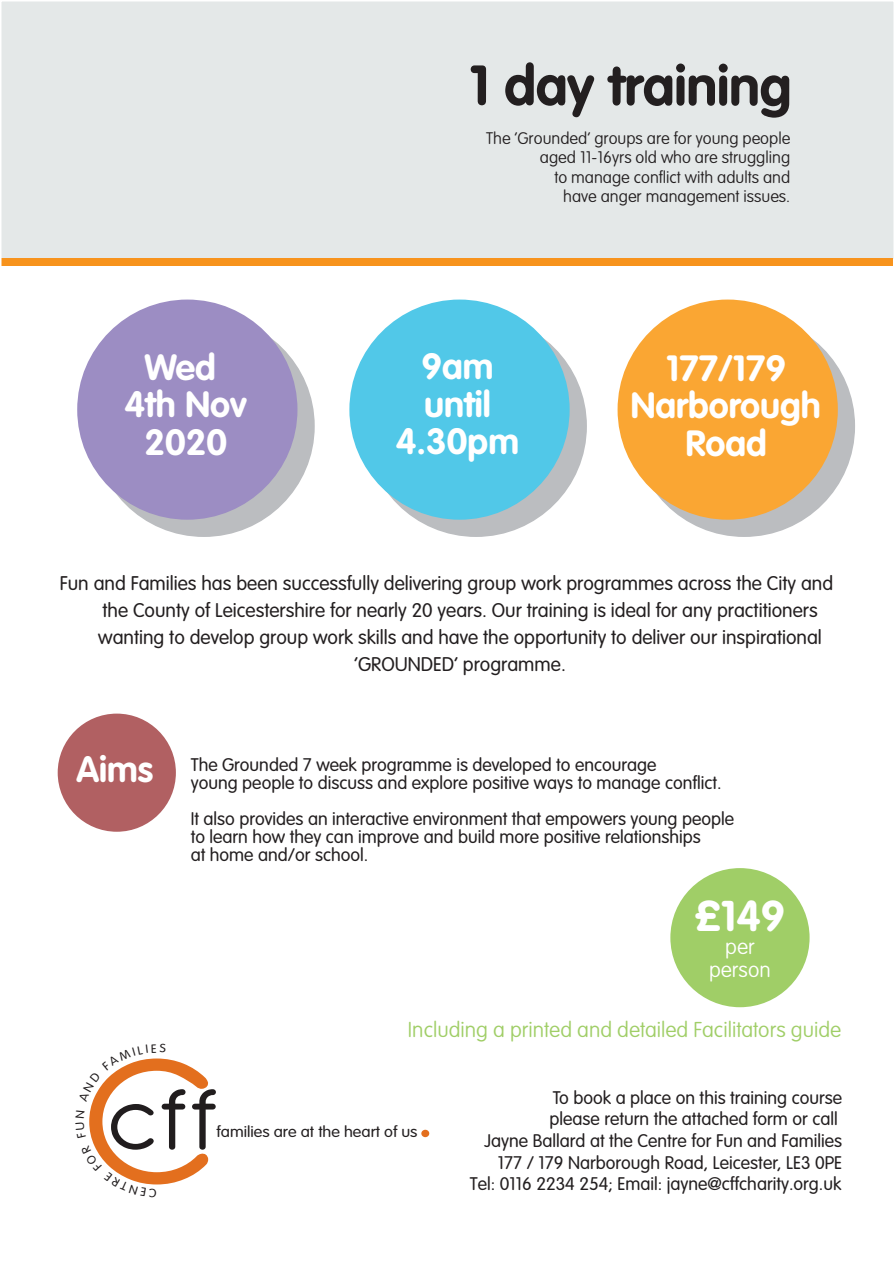
<style>
.page{position:relative;width:895px;height:1263px;background:#fff}
.page>*{position:absolute;margin:0;border:0;box-sizing:border-box;transform-origin:0 0}
.t1{font:94.65px "Antipasto";color:#211d1e;scale:1.07 1}
.t2{font:700 55.5px "VAG Rounded";letter-spacing:-.005em;color:#231f20}
.t3{font:700 42.45px "VAG Rounded";color:#fff}
.t4{font:700 36px/37.5px "VAG Rounded";color:#fff;text-align:center}
.t5{font:100 21.15px "VAG Rounded";color:#a0ce67}
.t6{font:100 21.15px/23px "VAG Rounded";color:#fff;text-align:center}
.t7{font:300 19.5px "VAG Rounded";color:#231f20}
.t8{font:300 18px/18px "VAG Rounded";color:#231f20}
.t9{font:100 16.5px/19.5px "VAG Rounded";color:#231f20;text-align:right}
.t10{font:300 15.3px "VAG Rounded";color:#231f20;scale:1.07 1}
.s1{font-size:197.7px;color:#e36f1e}
</style>
<div class="page">
<div style="left:94px;top:316px;width:220px;height:220px;background:#bbbdc0;border-radius:50%"></div>
<div style="left:366px;top:316px;width:220px;height:220px;background:#bbbdc0;border-radius:50%"></div>
<div style="left:634px;top:316px;width:220px;height:220px;background:#bbbdc0;border-radius:50%"></div>
<div style="left:1px;top:1px;width:893px;height:258px;background:#e4e8e8"></div>
<div style="left:77px;top:300px;width:220px;height:220px;background:#9c8dc3;border-radius:50%"></div>
<div style="left:58px;top:714px;width:118px;height:118px;background:#b16062;border-radius:50%"></div>
<div style="left:670px;top:868px;width:139px;height:139px;background:#a0ce67;border-radius:50%"></div>
<div style="left:349px;top:300px;width:220px;height:220px;background:#51c8e8;border-radius:50%"></div>
<div style="left:617px;top:300px;width:220px;height:220px;background:#faa633;border-radius:50%"></div>
<div style="left:1px;top:258px;width:891px;height:8px;background:#f7931d"></div>
<div style="left:421px;top:1130px;width:8px;height:7px;background:#e36f1e;border-radius:50%"></div>
<p class="t2" style="left:469px;top:63px;width:324px">1 day training</p>
<p class="t4" style="left:124px;top:351px;width:124px">Wed<br>4th Nov<br>2020</p>
<p class="t9" style="left:486px;top:130px;width:305px">The ‘Grounded’ groups are for young people aged 11-16yrs old who are struggling<br>to manage conflict with adults and<br>have anger management issues.</p>
<p class="t4" style="left:396px;top:350px;width:124px">9am until<br>4.30pm</p>
<p class="t4" style="left:630px;top:352px;width:192px">177/179<br>Narborough<br>Road</p>
<p class="t7" style="left:60px;top:575px;width:774px">Fun and Families has been successfully delivering group work programmes across the City and</p>
<p class="t7" style="left:102px;top:602px;width:716px">the County of Leicestershire for nearly 20 years. Our training is ideal for any practitioners</p>
<p class="t7" style="left:98px;top:629px;width:725px">wanting to develop group work skills and have the opportunity to deliver our inspirational</p>
<p class="t7" style="left:354px;top:656px;width:213px">’GROUNDED’ programme.</p>
<p class="t4" style="left:76px;top:753px;width:78px">Aims</p>
<p class="t8" style="left:191px;top:757px;width:532px">The Grounded 7 week programme is developed to encourage<br>young people to discuss and explore positive ways to manage conflict.</p>
<p class="t8" style="left:191px;top:811px;width:545px">It also provides an interactive environment that empowers young people to learn how they can improve and build more positive relationships<br>at home and/or school.</p>
<p class="t3" style="left:694px;top:898px;width:92px">£149</p>
<p class="t6" style="left:709px;top:936px;width:63px">per person</p>
<p class="t5" style="left:408px;top:1021px;width:434px">Including a printed and detailed Facilitators guide</p>
<p class="t1" style="left:85px;top:1064px;width:124px"><span class="s1">C</span>cff</p>
<p class="t10" style="left:217px;top:1125px;width:189px">families are at the heart of us</p>
<p class="t8" style="left:553px;top:1090px;width:291px">To book a place on this training course</p>
<p class="t8" style="left:484px;top:1110px;width:359px;line-height:21.6px;text-align:right">please return the attached form or call<br>Jayne Ballard at the Centre for Fun and Families</p>
<p class="t8" style="left:470px;top:1176px;width:373px">Tel: 0116 2234 254; Email: jayne@cffcharity.org.uk</p>
<p class="t8" style="left:498px;top:1155px;width:346px">177 / 179 Narborough Road, Leicester, LE3 0PE</p>
</div>
